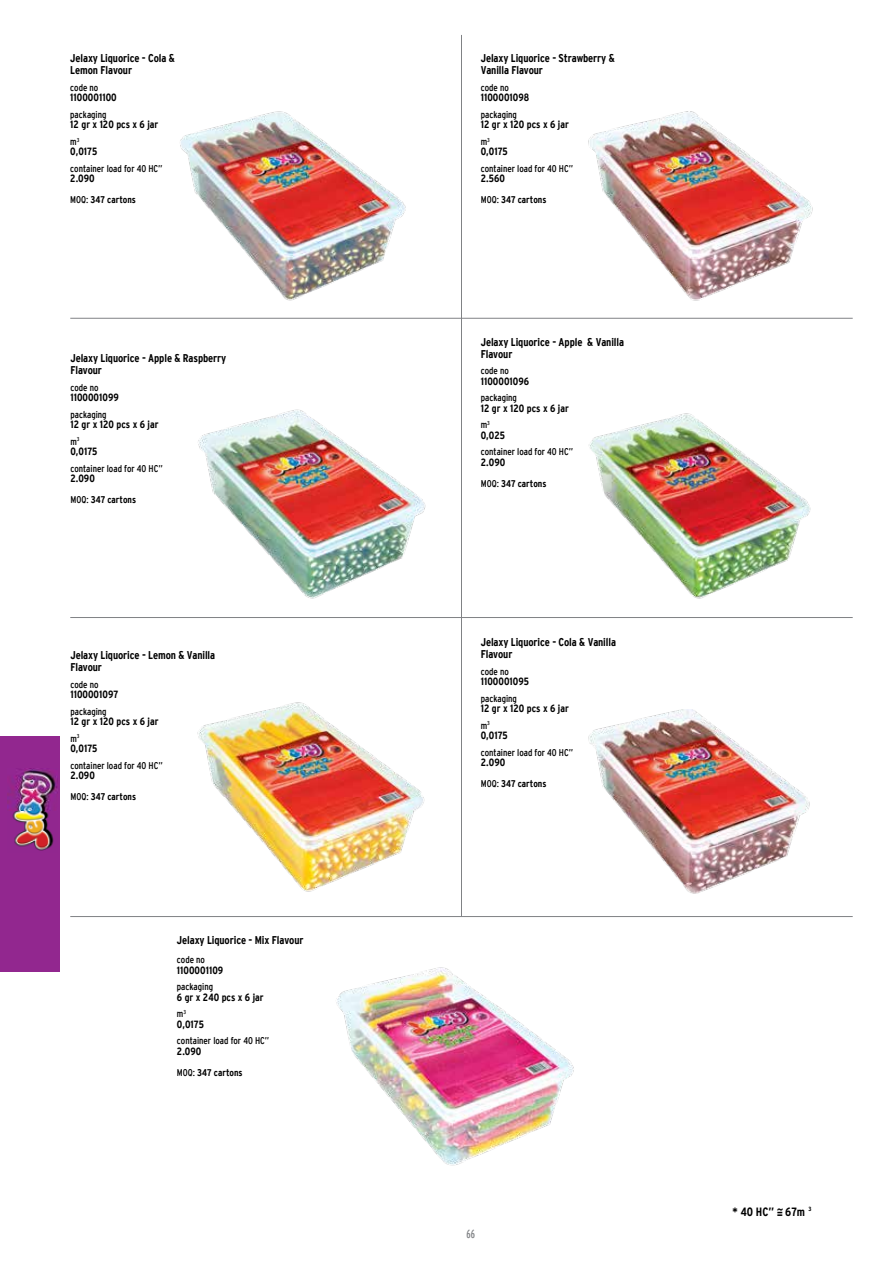
<style>
.page{position:relative;width:893px;height:1263px;background:#fff}
.page>*{position:absolute;margin:0;border:0;box-sizing:border-box;transform-origin:0 0}
.t1{font:700 condensed 12px "Interstate TR";color:#000}
.t2{font:extra-condensed 12px "Interstate TR";color:#808285}
.t3{font:700 condensed 11.25px/12px "Interstate TR";letter-spacing:-.01em;color:#000}
.t4{font:700 condensed 10.5px "Interstate TR";color:#000}
.t5{font:condensed 9.75px "Interstate TR";color:#000}
.t6{font:700 condensed 9.75px "Interstate TR";color:#000}
.t7{font:700 condensed 6px "Interstate TR";color:#000}
.s1{font-weight:400}
</style>
<div class="page">
<img style="left:580px;top:111px;width:241px;height:207px">
<img style="left:172px;top:111px;width:242px;height:207px">
<img style="left:589px;top:413px;width:222px;height:186px">
<img style="left:198px;top:409px;width:228px;height:190px">
<img style="left:197px;top:702px;width:228px;height:190px">
<img style="left:588px;top:710px;width:222px;height:184px">
<img style="left:336px;top:967px;width:238px;height:199px">
<hr style="left:70px;top:318px;width:783px;height:1px;background:#808285">
<hr style="left:70px;top:617px;width:783px;height:1px;background:#808285">
<hr style="left:70px;top:916px;width:783px;height:1px;background:#808285">
<hr style="left:461px;top:35px;width:1px;height:881px;background:#808285">
<div style="left:0;top:737px;width:60px;height:235px;background:#92278f"></div>
<img style="left:7px;top:769px;width:51px;height:82px">
<p class="t3" style="left:70px;top:52px;width:106px">Jelaxy Liquorice - Cola &amp;<br>Lemon Flavour</p>
<p class="t5" style="left:70px;top:82px;width:30px">code no</p>
<p class="t4" style="left:70px;top:92px;width:48px">1100001100</p>
<p class="t5" style="left:70px;top:109px;width:38px">packaging</p>
<p class="t4" style="left:70px;top:119px;width:90px">12 gr x 120 pcs x 6 jar</p>
<p class="t5" style="left:70px;top:136px;width:11px">m<sup>3</sup></p>
<p class="t4" style="left:70px;top:146px;width:29px">0,0175</p>
<p class="t5" style="left:70px;top:163px;width:94px">container load for 40 HC”</p>
<p class="t4" style="left:70px;top:173px;width:26px">2.090</p>
<p class="t6" style="left:70px;top:194px;width:67px"><span class="s1">MOQ:</span> 347 cartons</p>
<p class="t3" style="left:70px;top:352px;width:157px">Jelaxy Liquorice - Apple &amp; Raspberry<br>Flavour</p>
<p class="t5" style="left:70px;top:382px;width:30px">code no</p>
<p class="t4" style="left:70px;top:391px;width:50px">1100001099</p>
<p class="t5" style="left:70px;top:409px;width:38px">packaging</p>
<p class="t4" style="left:70px;top:418px;width:90px">12 gr x 120 pcs x 6 jar</p>
<p class="t5" style="left:70px;top:436px;width:11px">m<sup>3</sup></p>
<p class="t4" style="left:70px;top:445px;width:29px">0,0175</p>
<p class="t5" style="left:70px;top:463px;width:94px">container load for 40 HC”</p>
<p class="t4" style="left:70px;top:472px;width:26px">2.090</p>
<p class="t6" style="left:70px;top:494px;width:67px"><span class="s1">MOQ:</span> 347 cartons</p>
<p class="t3" style="left:70px;top:649px;width:146px">Jelaxy Liquorice - Lemon &amp; Vanilla<br>Flavour</p>
<p class="t5" style="left:70px;top:679px;width:30px">code no</p>
<p class="t4" style="left:70px;top:688px;width:49px">1100001097</p>
<p class="t5" style="left:70px;top:706px;width:38px">packaging</p>
<p class="t4" style="left:70px;top:715px;width:90px">12 gr x 120 pcs x 6 jar</p>
<p class="t5" style="left:70px;top:733px;width:11px">m<sup>3</sup></p>
<p class="t4" style="left:70px;top:742px;width:29px">0,0175</p>
<p class="t5" style="left:70px;top:760px;width:94px">container load for 40 HC”</p>
<p class="t4" style="left:70px;top:769px;width:26px">2.090</p>
<p class="t6" style="left:70px;top:791px;width:67px"><span class="s1">MOQ:</span> 347 cartons</p>
<p class="t3" style="left:177px;top:934px;width:128px">Jelaxy Liquorice - Mix Flavour</p>
<p class="t5" style="left:177px;top:954px;width:30px">code no</p>
<p class="t4" style="left:177px;top:964px;width:48px">1100001109</p>
<p class="t5" style="left:177px;top:981px;width:38px">packaging</p>
<p class="t4" style="left:177px;top:991px;width:88px">6 gr x 240 pcs x 6 jar</p>
<p class="t5" style="left:177px;top:1008px;width:11px">m<sup>3</sup></p>
<p class="t4" style="left:177px;top:1018px;width:29px">0,0175</p>
<p class="t5" style="left:177px;top:1035px;width:94px">container load for 40 HC”</p>
<p class="t4" style="left:177px;top:1045px;width:26px">2.090</p>
<p class="t6" style="left:177px;top:1067px;width:67px"><span class="s1">MOQ:</span> 347 cartons</p>
<p class="t3" style="left:481px;top:52px;width:136px">Jelaxy Liquorice - Strawberry &amp;<br>Vanilla Flavour</p>
<p class="t5" style="left:481px;top:82px;width:30px">code no</p>
<p class="t4" style="left:481px;top:92px;width:50px">1100001098</p>
<p class="t5" style="left:481px;top:109px;width:38px">packaging</p>
<p class="t4" style="left:481px;top:119px;width:90px">12 gr x 120 pcs x 6 jar</p>
<p class="t5" style="left:481px;top:136px;width:11px">m<sup>3</sup></p>
<p class="t4" style="left:481px;top:146px;width:29px">0,0175</p>
<p class="t5" style="left:481px;top:163px;width:94px">container load for 40 HC”</p>
<p class="t4" style="left:481px;top:173px;width:26px">2.560</p>
<p class="t6" style="left:481px;top:194px;width:67px"><span class="s1">MOQ:</span> 347 cartons</p>
<p class="t3" style="left:481px;top:336px;width:145px">Jelaxy Liquorice - Apple &amp; Vanilla<br>Flavour</p>
<p class="t5" style="left:481px;top:366px;width:30px">code no</p>
<p class="t4" style="left:481px;top:375px;width:50px">1100001096</p>
<p class="t5" style="left:481px;top:393px;width:38px">packaging</p>
<p class="t4" style="left:481px;top:402px;width:90px">12 gr x 120 pcs x 6 jar</p>
<p class="t5" style="left:481px;top:420px;width:11px">m<sup>3</sup></p>
<p class="t4" style="left:481px;top:429px;width:26px">0,025</p>
<p class="t5" style="left:481px;top:447px;width:94px">container load for 40 HC”</p>
<p class="t4" style="left:481px;top:456px;width:26px">2.090</p>
<p class="t6" style="left:481px;top:478px;width:67px"><span class="s1">MOQ:</span> 347 cartons</p>
<p class="t3" style="left:481px;top:636px;width:137px">Jelaxy Liquorice - Cola &amp; Vanilla<br>Flavour</p>
<p class="t5" style="left:481px;top:666px;width:30px">code no</p>
<p class="t4" style="left:481px;top:675px;width:50px">1100001095</p>
<p class="t5" style="left:481px;top:693px;width:38px">packaging</p>
<p class="t4" style="left:481px;top:702px;width:90px">12 gr x 120 pcs x 6 jar</p>
<p class="t5" style="left:481px;top:720px;width:11px">m<sup>3</sup></p>
<p class="t4" style="left:481px;top:729px;width:29px">0,0175</p>
<p class="t5" style="left:481px;top:747px;width:94px">container load for 40 HC”</p>
<p class="t4" style="left:481px;top:756px;width:26px">2.090</p>
<p class="t6" style="left:481px;top:778px;width:67px"><span class="s1">MOQ:</span> 347 cartons</p>
<p class="t2" style="left:466px;top:1227px;width:10px">66</p>
<p class="t1" style="left:777px;top:1203px;width:8px">~</p>
<p class="t7" style="left:809px;top:1205px;width:5px">3</p>
<p class="t1" style="left:777px;top:1207px;width:8px">=</p>
<p class="t1" style="left:733px;top:1205px;width:74px">* 40 HC” 67m</p>
</div>
